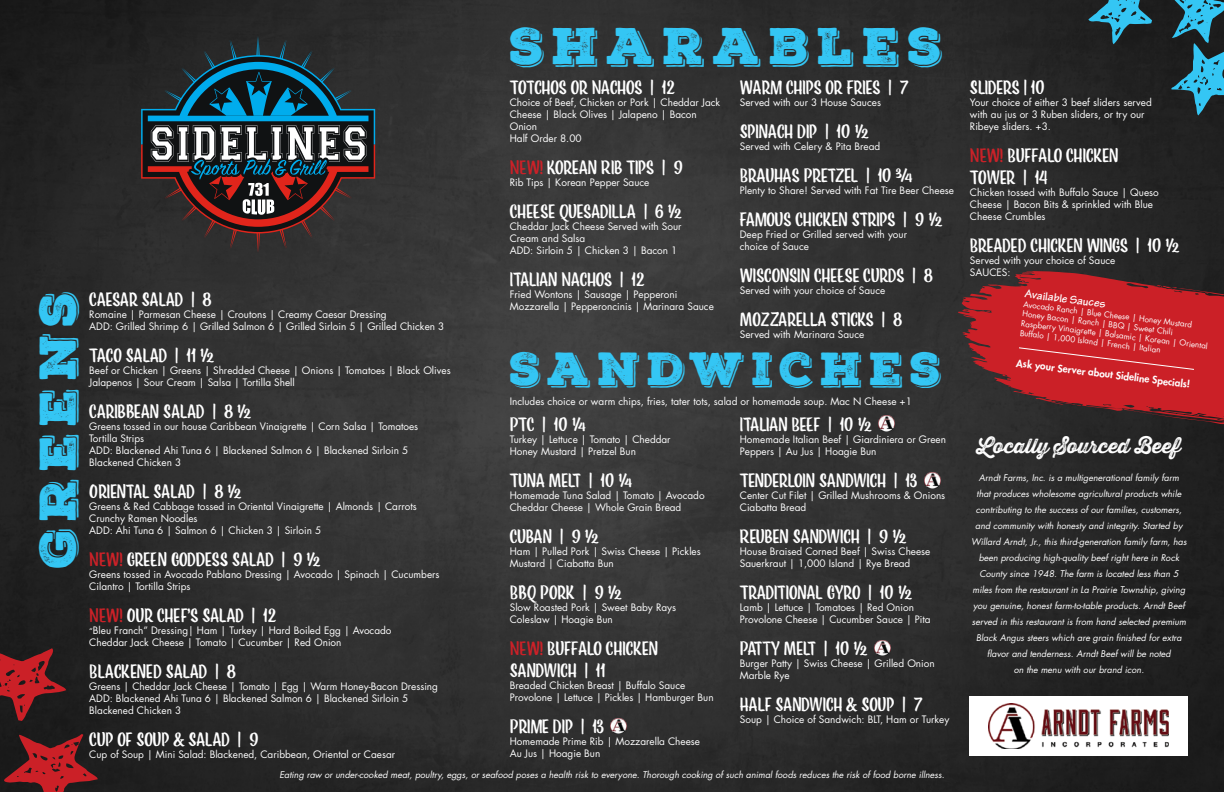
<style>
.page{position:relative;width:1224px;height:792px;background:#fff}
.page>*{position:absolute;margin:0;border:0;box-sizing:border-box;transform-origin:0 0}
.t1{font:50px "Nexa Rust Slab Black Shadow 01";letter-spacing:.17em;color:#34c6f4}
.t2{font:45px "Nexa Rust Slab Black Shadow 01";letter-spacing:.17em;color:#34c6f4}
.t3{font:20px "Thirsty Rough Bol Two";color:#fff}
.t4{font:18px/21.6px "Eds Market Narrow";color:#fff}
.t5{font:700 12px "Tekton Pro";color:#fff}
.t6{font:10px/12px "Futura Std";color:#fff}
.t7{font:800 10px "Futura Std";color:#fff}
.t8{font:italic 9px/16px "Futura Std";color:#fff;text-align:center}
.t9{font:8px/9.6px "Futura Std";color:#fff}
.s1{color:#cb2128}
.s2{font-size:8px}
</style>
<div class="page">
<img style="left:0;top:0;width:1224px;height:792px">
<svg style="left:141px;top:36px;width:234px;height:217px;background:#383f45"></svg>
<svg style="left:4px;top:734px;width:94px;height:58px;background:#6e1d20"></svg>
<svg style="left:0;top:648px;width:66px;height:73px;background:#6a1d20"></svg>
<svg style="left:1088px;top:0;width:64px;height:44px;background:#266173"></svg>
<svg style="left:958px;top:271px;width:266px;height:160px;background:#962328"></svg>
<svg style="left:1018px;top:347px;width:177px;height:24px;background:#cd292f"></svg>
<svg style="left:1171px;top:0;width:53px;height:115px;background:#27677b"></svg>
<div style="left:970px;top:696px;width:218px;height:60px;background:#fff"></div>
<img style="left:989px;top:703px;width:180px;height:46px">
<img style="left:878px;top:416px;width:16px;height:15px">
<img style="left:611px;top:718px;width:16px;height:16px">
<img style="left:925px;top:472px;width:16px;height:16px">
<img style="left:874px;top:640px;width:16px;height:16px">
<h1 class="t1" style="left:24px;top:568px;width:277px;rotate:-90deg">GREENS</h1>
<h3 class="t4" style="left:89px;top:289px;width:124px">CAESAR SALAD | 8</h3>
<p class="t6" style="left:89px;top:308px;width:357px">Romaine | Parmesan Cheese | Croutons | Creamy Caesar Dressing<br>ADD: Grilled Shrimp 6 | Grilled Salmon 6 | Grilled Sirloin 5 | Grilled Chicken 3</p>
<h3 class="t4" style="left:89px;top:345px;width:126px">TACO SALAD | 11 ½</h3>
<p class="t6" style="left:89px;top:364px;width:363px">Beef or Chicken | Greens | Shredded Cheese | Onions | Tomatoes | Black Olives<br>Jalapenos | Sour Cream | Salsa | Tortilla Shell</p>
<h3 class="t4" style="left:89px;top:401px;width:163px">CARIBBEAN SALAD | 8 ½</h3>
<p class="t6" style="left:89px;top:420px;width:331px">Greens tossed in our house Caribbean Vinaigrette | Corn Salsa | Tomatoes Tortilla Strips<br>ADD: Blackened Ahi Tuna 6 | Blackened Salmon 6 | Blackened Sirloin 5<br>Blackened Chicken 3</p>
<h3 class="t4" style="left:89px;top:481px;width:154px">ORIENTAL SALAD | 8 ½</h3>
<p class="t6" style="left:89px;top:500px;width:329px">Greens &amp; Red Cabbage tossed in Oriental Vinaigrette | Almonds | Carrots<br>Crunchy Ramen Noodles<br>ADD: Ahi Tuna 6 | Salmon 6 | Chicken 3 | Sirloin 5</p>
<h3 class="t4" style="left:89px;top:549px;width:233px"><span class="s1">NEW!</span> GREEN GODDESS SALAD | 9 ½</h3>
<p class="t6" style="left:89px;top:568px;width:352px">Greens tossed in Avocado Pablano Dressing | Avocado | Spinach | Cucumbers<br>Cilantro | Tortilla Strips</p>
<h3 class="t4" style="left:89px;top:605px;width:188px"><span class="s1">NEW!</span> OUR CHEF’S SALAD | 12</h3>
<p class="t6" style="left:89px;top:624px;width:304px"><span class="s2">“</span>Bleu Franch” Dressing| Ham | Turkey | Hard Boiled Egg | Avocado<br>Cheddar Jack Cheese | Tomato | Cucumber | Red Onion</p>
<h3 class="t4" style="left:89px;top:661px;width:148px">BLACKENED SALAD | 8</h3>
<p class="t6" style="left:89px;top:680px;width:350px">Greens | Cheddar Jack Cheese | Tomato | Egg | Warm Honey-Bacon Dressing<br>ADD: Blackened Ahi Tuna 6 | Blackened Salmon 6 | Blackened Sirloin 5<br>Blackened Chicken 3</p>
<h3 class="t4" style="left:89px;top:729px;width:171px">CUP OF SOUP &amp; SALAD | 9</h3>
<p class="t6" style="left:89px;top:748px;width:307px">Cup of Soup | Mini Salad: Blackened, Caribbean, Oriental or Caesar</p>
<h1 class="t1" style="left:510px;top:12px;width:434px">SHARABLES</h1>
<h3 class="t4" style="left:510px;top:77px;width:167px">TOTCHOS OR NACHOS | 12</h3>
<p class="t6" style="left:510px;top:96px;width:212px">Choice of Beef, Chicken or Pork | Cheddar Jack<br>Cheese | Black Olives | Jalapeno | Bacon<br>Onion<br>Half Order 8.00</p>
<h3 class="t4" style="left:510px;top:157px;width:175px"><span class="s1">NEW!</span> KOREAN RIB TIPS | 9</h3>
<p class="t6" style="left:510px;top:176px;width:141px">Rib Tips | Korean Pepper Sauce</p>
<h3 class="t4" style="left:510px;top:201px;width:174px">CHEESE QUESADILLA | 6 ½</h3>
<p class="t6" style="left:510px;top:220px;width:173px">Cheddar Jack Cheese Served with Sour<br>Cream and Salsa<br>ADD: Sirloin 5 | Chicken 3 | Bacon 1</p>
<h3 class="t4" style="left:510px;top:269px;width:136px">ITALIAN NACHOS | 12</h3>
<p class="t6" style="left:510px;top:288px;width:206px">Fried Wontons | Sausage | Pepperoni<br>Mozzarella | Pepperoncinis | Marinara Sauce</p>
<h3 class="t4" style="left:740px;top:77px;width:170px">WARM CHIPS OR FRIES | 7</h3>
<p class="t6" style="left:740px;top:96px;width:143px">Served with our 3 House Sauces</p>
<h3 class="t4" style="left:740px;top:121px;width:130px">SPINACH DIP | 10 ½</h3>
<p class="t6" style="left:740px;top:140px;width:142px">Served with Celery &amp; Pita Bread</p>
<h3 class="t4" style="left:740px;top:165px;width:174px">BRAUHAS PRETZEL | 10 ¾</h3>
<p class="t6" style="left:740px;top:184px;width:216px">Plenty to Share! Served with Fat Tire Beer Cheese</p>
<h3 class="t4" style="left:740px;top:209px;width:204px">FAMOUS CHICKEN STRIPS | 9 ½</h3>
<p class="t6" style="left:740px;top:228px;width:169px">Deep Fried or Grilled served with your choice of Sauce</p>
<h3 class="t4" style="left:740px;top:265px;width:195px">WISCONSIN CHEESE CURDS | 8</h3>
<p class="t6" style="left:740px;top:284px;width:147px">Served with your choice of Sauce</p>
<h3 class="t4" style="left:740px;top:309px;width:164px">MOZZARELLA STICKS | 8</h3>
<p class="t6" style="left:740px;top:328px;width:126px">Served with Marinara Sauce</p>
<h2 class="t2" style="left:510px;top:338px;width:433px">SANDWICHES</h2>
<p class="t6" style="left:510px;top:396px;width:404px">Includes choice or warm chips, fries, tater tots, salad or homemade soup. Mac N Cheese +1</p>
<h3 class="t4" style="left:510px;top:414px;width:78px">PTC | 10 ¼</h3>
<p class="t6" style="left:510px;top:434px;width:162px">Turkey | Lettuce | Tomato | Cheddar<br>Honey Mustard | Pretzel Bun</p>
<h3 class="t4" style="left:510px;top:470px;width:124px">TUNA MELT | 10 ¼</h3>
<p class="t6" style="left:510px;top:490px;width:196px">Homemade Tuna Salad | Tomato | Avocado<br>Cheddar Cheese | Whole Grain Bread</p>
<h3 class="t4" style="left:510px;top:526px;width:91px">CUBAN | 9 ½</h3>
<p class="t6" style="left:510px;top:546px;width:193px">Ham | Pulled Pork | Swiss Cheese | Pickles<br>Mustard | Ciabatta Bun</p>
<h3 class="t4" style="left:510px;top:582px;width:114px">BBQ PORK | 9 ½</h3>
<p class="t6" style="left:510px;top:602px;width:168px">Slow Roasted Pork | Sweet Baby Rays<br>Coleslaw | Hoagie Bun</p>
<h3 class="t4" style="left:510px;top:638px;width:150px"><span class="s1">NEW!</span> BUFFALO CHICKEN<br>SANDWICH | 11</h3>
<p class="t6" style="left:510px;top:679px;width:205px">Breaded Chicken Breast | Buffalo Sauce<br>Provolone | Lettuce | Pickles | Hamburger Bun</p>
<h3 class="t4" style="left:510px;top:716px;width:96px">PRIME DIP | 13</h3>
<p class="t6" style="left:510px;top:735px;width:192px">Homemade Prime Rib | Mozzarella Cheese<br>Au Jus | Hoagie Bun</p>
<h3 class="t4" style="left:740px;top:414px;width:133px">ITALIAN BEEF | 10 ½</h3>
<p class="t6" style="left:740px;top:434px;width:208px">Homemade Italian Beef | Giardiniera or Green<br>Peppers | Au Jus | Hoagie Bun</p>
<h3 class="t4" style="left:740px;top:470px;width:179px">TENDERLOIN SANDWICH | 13</h3>
<p class="t6" style="left:740px;top:490px;width:207px">Center Cut Filet | Grilled Mushrooms &amp; Onions<br>Ciabatta Bread</p>
<h3 class="t4" style="left:740px;top:526px;width:168px">REUBEN SANDWICH | 9 ½</h3>
<p class="t6" style="left:740px;top:546px;width:192px">House Braised Corned Beef | Swiss Cheese<br>Sauerkraut | 1,000 Island | Rye Bread</p>
<h3 class="t4" style="left:740px;top:582px;width:174px">TRADITIONAL GYRO | 10 ½</h3>
<p class="t6" style="left:740px;top:602px;width:192px">Lamb | Lettuce | Tomatoes | Red Onion<br>Provolone Cheese | Cucumber Sauce | Pita</p>
<h3 class="t4" style="left:740px;top:638px;width:129px">PATTY MELT | 10 ½</h3>
<p class="t6" style="left:740px;top:658px;width:196px">Burger Patty | Swiss Cheese | Grilled Onion<br>Marble Rye</p>
<h3 class="t4" style="left:740px;top:694px;width:184px">HALF SANDWICH &amp; SOUP | 7</h3>
<p class="t6" style="left:740px;top:714px;width:211px">Soup | Choice of Sandwich: BLT, Ham or Turkey</p>
<p class="t8" style="left:279px;top:767px;width:667px">Eating raw or under-cooked meat, poultry, eggs, or seafood poses a health risk to everyone. Thorough cooking of such animal foods reduces the risk of food borne illness.</p>
<h3 class="t4" style="left:970px;top:77px;width:77px">SLIDERS | 10</h3>
<p class="t6" style="left:970px;top:96px;width:183px">Your choice of either 3 beef sliders served with au jus or 3 Ruben sliders, or try our<br>Ribeye sliders. +3.</p>
<h3 class="t4" style="left:970px;top:145px;width:150px"><span class="s1">NEW!</span> BUFFALO CHICKEN<br>TOWER | 14</h3>
<p class="t6" style="left:970px;top:186px;width:190px">Chicken tossed with Buffalo Sauce | Queso<br>Cheese | Bacon Bits &amp; sprinkled with Blue<br>Cheese Crumbles</p>
<h3 class="t4" style="left:970px;top:235px;width:211px">BREADED CHICKEN WINGS | 10 ½</h3>
<p class="t6" style="left:970px;top:254px;width:147px">Served with your choice of Sauce<br>SAUCES:</p>
<p class="t5" style="left:1026px;top:287px;width:83px;rotate:7deg">Available Sauces</p>
<p class="t9" style="left:1024px;top:299px;width:189px;rotate:7deg">Avocado Ranch | Blue Cheese | Honey Mustard Honey Bacon | Ranch | BBQ | Sweet Chili Raspberry Vinaigrette | Balsamic | Korean | Oriental Buffalo | 1,000 Island | French | Italian</p>
<p class="t7" style="left:1017px;top:357px;width:177px;rotate:7deg">Ask your Server about Sideline Specials!</p>
<h3 class="t3" style="left:977px;top:431px;width:205px">Locally Sourced Beef</h3>
<p class="t8" style="left:971px;top:470px;width:217px">Arndt Farms, Inc. is a multigenerational family farm that produces wholesome agricultural products while contributing to the success of our families, customers, and community with honesty and integrity. Started by Willard Arndt, Jr., this third-generation family farm, has been producing high-quality beef right here in Rock County since 1948. The farm is located less than 5 miles from the restaurant in La Prairie Township, giving you genuine, honest farm-to-table products. Arndt Beef served in this restaurant is from hand selected premium Black Angus steers which are grain finished for extra flavor and tenderness. Arndt Beef will be noted<br>on the menu with our brand icon.</p>
</div>
